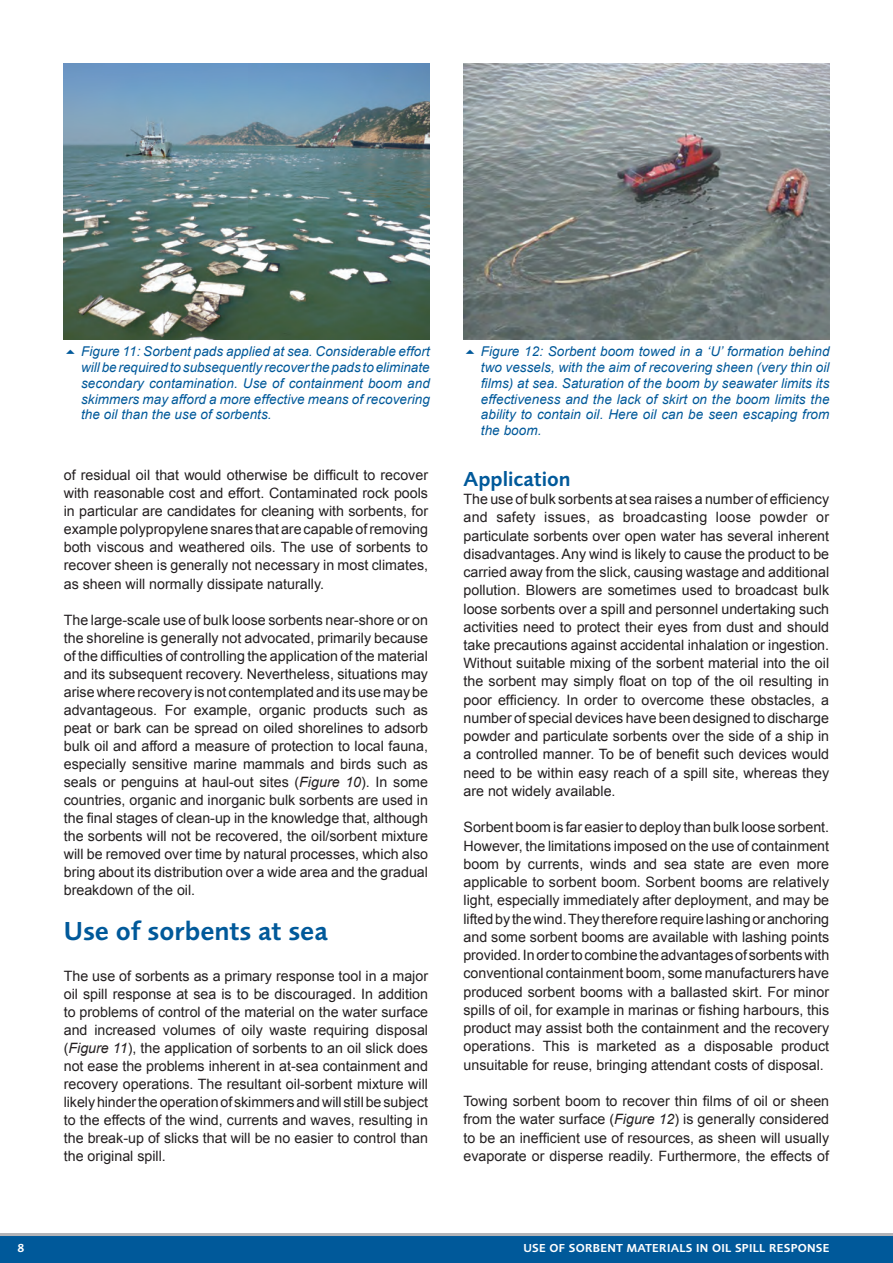
<style>
.page{position:relative;width:893px;height:1263px;background:#fff}
.page>*{position:absolute;margin:0;border:0;box-sizing:border-box;transform-origin:0 0}
.t1{font:600 27px "Foundry Sans";color:#00599a}
.t2{font:600 21px "Foundry Sans";color:#00599a}
.t3{font:14.25px/18.3px "Arial";color:#231f20;text-align:justify}
.t4{font:italic 13.5px/15.8px "Arial";letter-spacing:.005em;color:#00599a;text-align:justify}
.t5{font:600 12px "Foundry Sans";letter-spacing:.025em;color:#fff}
.s1{font-style:italic}
</style>
<div class="page">
<svg style="left:0;top:1233px;width:892px;height:30px;background:#11629c"></svg>
<img style="left:64px;top:64px;width:366px;height:275px">
<img style="left:463px;top:64px;width:367px;height:275px">
<p class="t4" style="left:81px;top:344px;width:350px">Figure 11: Sorbent pads applied at sea. Considerable effort will be required to subsequently recover the pads to eliminate secondary contamination. Use of containment boom and skimmers may afford a more effective means of recovering the oil than the use of sorbents.</p>
<p class="t4" style="left:481px;top:344px;width:350px">Figure 12: Sorbent boom towed in a ‘U’ formation behind two vessels, with the aim of recovering sheen (very thin oil films) at sea. Saturation of the boom by seawater limits its effectiveness and the lack of skirt on the boom limits the ability to contain oil. Here oil can be seen escaping from the boom.</p>
<p class="t3" style="left:64px;top:466px;width:366px">of residual oil that would otherwise be difficult to recover with reasonable cost and effort. Contaminated rock pools in particular are candidates for cleaning with sorbents, for example polypropylene snares that are capable of removing both viscous and weathered oils. The use of sorbents to recover sheen is generally not necessary in most climates, as sheen will normally dissipate naturally.</p>
<p class="t3" style="left:64px;top:611px;width:366px">The large-scale use of bulk loose sorbents near-shore or on the shoreline is generally not advocated, primarily because of the difficulties of controlling the application of the material and its subsequent recovery. Nevertheless, situations may arise where recovery is not contemplated and its use may be advantageous. For example, organic products such as peat or bark can be spread on oiled shorelines to adsorb bulk oil and afford a measure of protection to local fauna, especially sensitive marine mammals and birds such as seals or penguins at haul-out sites (<span class="s1">Figure 10</span>). In some countries, organic and inorganic bulk sorbents are used in the final stages of clean-up in the knowledge that, although the sorbents will not be recovered, the oil/sorbent mixture will be removed over time by natural processes, which also bring about its distribution over a wide area and the gradual breakdown of the oil.</p>
<h1 class="t1" style="left:64px;top:915px;width:266px">Use of sorbents at sea</h1>
<p class="t3" style="left:64px;top:966px;width:366px">The use of sorbents as a primary response tool in a major oil spill response at sea is to be discouraged. In addition to problems of control of the material on the water surface and increased volumes of oily waste requiring disposal (<span class="s1">Figure 11</span>), the application of sorbents to an oil slick does not ease the problems inherent in at-sea containment and recovery operations. The resultant oil-sorbent mixture will likely hinder the operation of skimmers and will still be subject to the effects of the wind, currents and waves, resulting in the break-up of slicks that will be no easier to control than the original spill.</p>
<h2 class="t2" style="left:463px;top:467px;width:109px">Application</h2>
<p class="t3" style="left:463px;top:490px;width:367px">The use of bulk sorbents at sea raises a number of efficiency and safety issues, as broadcasting loose powder or particulate sorbents over open water has several inherent disadvantages. Any wind is likely to cause the product to be carried away from the slick, causing wastage and additional pollution. Blowers are sometimes used to broadcast bulk loose sorbents over a spill and personnel undertaking such activities need to protect their eyes from dust and should take precautions against accidental inhalation or ingestion.<br>Without suitable mixing of the sorbent material into the oil the sorbent may simply float on top of the oil resulting in poor efficiency. In order to overcome these obstacles, a number of special devices have been designed to discharge powder and particulate sorbents over the side of a ship in a controlled manner. To be of benefit such devices would need to be within easy reach of a spill site, whereas they are not widely available.</p>
<p class="t3" style="left:463px;top:818px;width:367px">Sorbent boom is far easier to deploy than bulk loose sorbent.<br>However, the limitations imposed on the use of containment boom by currents, winds and sea state are even more applicable to sorbent boom. Sorbent booms are relatively light, especially immediately after deployment, and may be lifted by the wind. They therefore require lashing or anchoring and some sorbent booms are available with lashing points provided. In order to combine the advantages of sorbents with conventional containment boom, some manufacturers have produced sorbent booms with a ballasted skirt. For minor spills of oil, for example in marinas or fishing harbours, this product may assist both the containment and the recovery operations. This is marketed as a disposable product unsuitable for reuse, bringing attendant costs of disposal.</p>
<p class="t3" style="left:463px;top:1092px;width:367px">Towing sorbent boom to recover thin films of oil or sheen from the water surface (<span class="s1">Figure 12</span>) is generally considered to be an inefficient use of resources, as sheen will usually evaporate or disperse readily. Furthermore, the effects of</p>
<p class="t5" style="left:18px;top:1241px;width:8px">8</p>
<p class="t5" style="left:523px;top:1241px;width:308px">USE OF SORBENT MATERIALS IN OIL SPILL RESPONSE</p>
</div>
